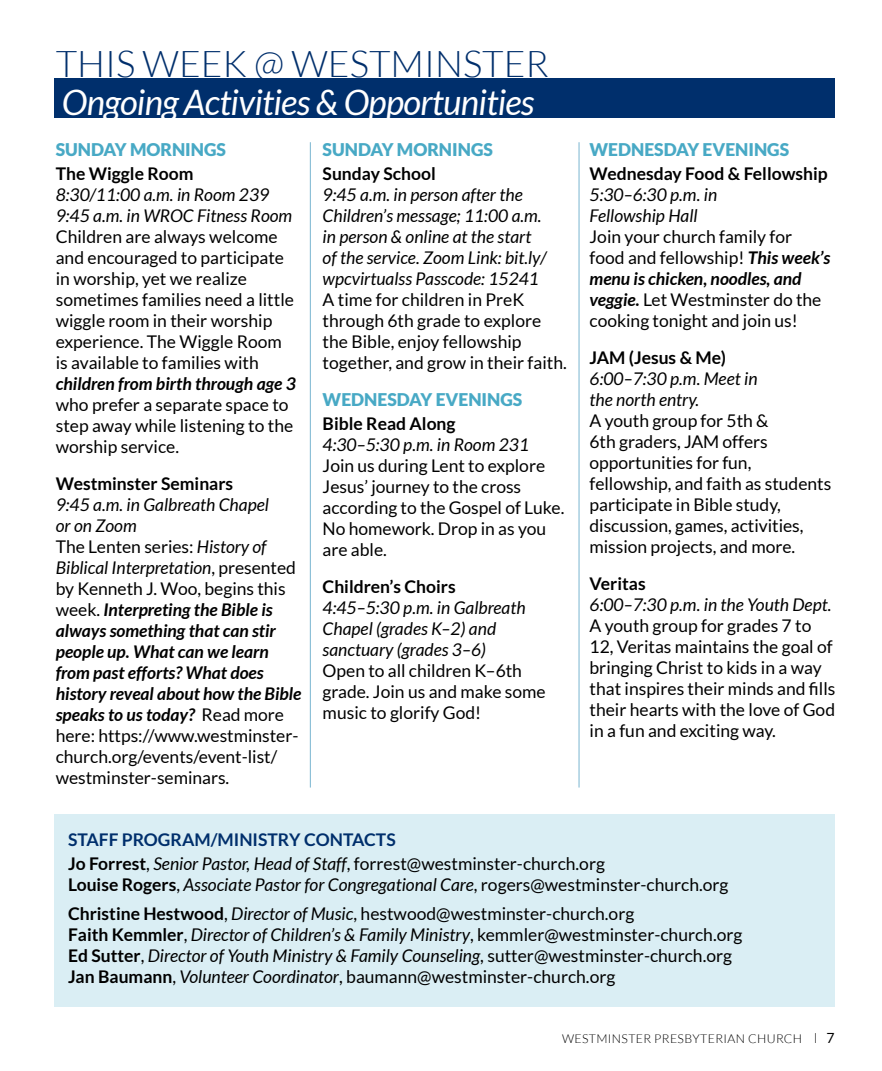
<style>
.page{position:relative;width:882px;height:1071px;background:#fff}
.page>*{position:absolute;margin:0;border:0;box-sizing:border-box;transform-origin:0 0}
.t1{font:300 36.93px "Lato";color:#002f6c}
.t2{font:italic 35px "Lato";letter-spacing:-.02em;color:#fff}
.t3{font:17.5px/21px "Lato";color:#000}
.t4{font:italic 17.5px/21px "Lato";color:#000}
.t5{font:700 17.5px "Lato";color:#000}
.t6{font:900 17.5px "Lato";color:#48a9c5}
.t7{font:italic 700 17.5px "Lato";color:#000}
.t8{font:300 12.25px "Lato";letter-spacing:.03em;color:#000}
.s1{font-style:italic}
.s2{font-weight:700;font-style:italic}
.s3{font-weight:700;color:#002f6c}
.s4{font-weight:700}
.s5{font-family:"Filosofia Unicase";font-weight:400;font-size:14px}
.s6{font-weight:400;font-size:14px}
</style>
<div class="page">
<div style="left:54px;top:814px;width:781px;height:193px;background:#daeef4"></div>
<div style="left:54px;top:79px;width:781px;height:39px;background:#002f6c"></div>
<hr style="left:310px;top:142px;width:1px;height:646px;background:#7ab5d0">
<hr style="left:579px;top:142px;width:1px;height:646px;background:#7ab5d0">
<h1 class="t1" style="left:56px;top:44px;width:495px">THIS WEEK @ WESTMINSTER</h1>
<h2 class="t2" style="left:62px;top:83px;width:474px">Ongoing Activities &amp; Opportunities</h2>
<p class="t6" style="left:56px;top:140px;width:172px">SUNDAY MORNINGS</p>
<p class="t5" style="left:56px;top:164px;width:139px">The Wiggle Room</p>
<p class="t4" style="left:56px;top:185px;width:238px">8:30/11:00 a.m. in Room 239<br>9:45 a.m. in WROC Fitness Room</p>
<p class="t3" style="left:56px;top:227px;width:240px">Children are always welcome and encouraged to participate in worship, yet we realize sometimes families need a little wiggle room in their worship experience. The Wiggle Room is available to families with</p>
<p class="t7" style="left:56px;top:374px;width:242px">children from birth through age 3</p>
<p class="t3" style="left:56px;top:395px;width:239px">who prefer a separate space to step away while listening to the worship service.</p>
<p class="t5" style="left:56px;top:474px;width:179px">Westminster Seminars</p>
<p class="t3" style="left:56px;top:494px;width:247px"><span class="s1">9:45 a.m. in Galbreath Chapel<br>or on Zoom<br></span>The Lenten series: <span class="s1">History of<br>Biblical Interpretation</span>, presented by Kenneth J. Woo, begins this week. <span class="s2">Interpreting the Bible is always something that can stir people up. What can we learn from past efforts? What does history reveal about how the Bible speaks to us today?</span> Read more here: https://www.westminster&shy;church.org/events/event-list/ westminster-seminars.</p>
<p class="t6" style="left:323px;top:140px;width:172px">SUNDAY MORNINGS</p>
<p class="t5" style="left:323px;top:164px;width:115px">Sunday School</p>
<p class="t4" style="left:323px;top:185px;width:225px">9:45 a.m. in person after the<br>Children’s message; 11:00 a.m. in person &amp; online at the start of the service. Zoom Link: bit.ly/ wpcvirtualss Passcode: 15241</p>
<p class="t3" style="left:323px;top:290px;width:246px">A time for children in PreK through 6th grade to explore the Bible, enjoy fellowship together, and grow in their faith.</p>
<p class="t6" style="left:323px;top:390px;width:201px">WEDNESDAY EVENINGS</p>
<p class="t5" style="left:323px;top:414px;width:134px">Bible Read Along</p>
<p class="t4" style="left:323px;top:435px;width:208px">4:30–5:30 p.m. in Room 231</p>
<p class="t3" style="left:323px;top:455px;width:243px">Join us during Lent to explore<br>Jesus’ journey to the cross according to the Gospel of Luke.<br>No homework. Drop in as you are able.</p>
<p class="t5" style="left:323px;top:577px;width:135px">Children’s Choirs</p>
<p class="t4" style="left:323px;top:598px;width:205px">4:45–5:30 p.m. in Galbreath<br>Chapel (grades K–2) and sanctuary (grades 3–6)</p>
<p class="t3" style="left:323px;top:660px;width:225px">Open to all children K–6th grade. Join us and make some music to glorify God!</p>
<p class="t6" style="left:590px;top:140px;width:201px">WEDNESDAY EVENINGS</p>
<p class="t5" style="left:590px;top:164px;width:240px">Wednesday Food &amp; Fellowship</p>
<p class="t4" style="left:590px;top:185px;width:129px">5:30–6:30 p.m. in<br>Fellowship Hall</p>
<p class="t3" style="left:590px;top:227px;width:242px">Join your church family for food and fellowship! <span class="s2">This week’s menu is chicken, noodles, and veggie.</span> Let Westminster do the cooking tonight and join us!</p>
<p class="t5" style="left:590px;top:348px;width:138px">JAM (Jesus &amp; Me)</p>
<p class="t4" style="left:590px;top:369px;width:170px">6:00–7:30 p.m. Meet in the north entry.</p>
<p class="t3" style="left:590px;top:410px;width:243px">A youth group for 5th &amp;<br>6th graders, JAM offers opportunities for fun, fellowship, and faith as students participate in Bible study, discussion, games, activities, mission projects, and more.</p>
<p class="t5" style="left:590px;top:574px;width:58px">Veritas</p>
<p class="t4" style="left:590px;top:595px;width:243px">6:00–7:30 p.m. in the Youth Dept.</p>
<p class="t3" style="left:590px;top:615px;width:247px">A youth group for grades 7 to<br>12, Veritas maintains the goal of bringing Christ to kids in a way that inspires their minds and fills their hearts with the love of God in a fun and exciting way.</p>
<p class="t3" style="left:68px;top:827px;width:539px;line-height:24.2px"><span class="s3">STAFF PROGRAM/MINISTRY CONTACTS<br></span><span class="s4">Jo Forrest</span>, <span class="s1">Senior Pastor, Head of Staff</span>, forrest@westminster-church.org</p>
<p class="t3" style="left:68px;top:870px;width:662px;line-height:28.9px"><span class="s4">Louise Rogers</span>, <span class="s1">Associate Pastor for Congregational Care</span>, rogers@westminster-church.org<br><span class="s4">Christine Hestwood</span>, <span class="s1">Director of Music</span>, hestwood@westminster-church.org</p>
<p class="t3" style="left:68px;top:924px;width:676px"><span class="s4">Faith Kemmler</span>, <span class="s1">Director of Children’s &amp; Family Ministry</span>, kemmler@westminster-church.org<br><span class="s4">Ed Sutter</span>, <span class="s1">Director of Youth Ministry &amp; Family Counseling</span>, sutter@westminster-church.org<br><span class="s4">Jan Baumann</span>, <span class="s1">Volunteer Coordinator</span>, baumann@westminster-church.org</p>
<p class="t8" style="left:562px;top:1032px;width:274px">WESTMINSTER PRESBYTERIAN CHURCH <span class="s5">|</span> <span class="s6">7</span></p>
</div>
